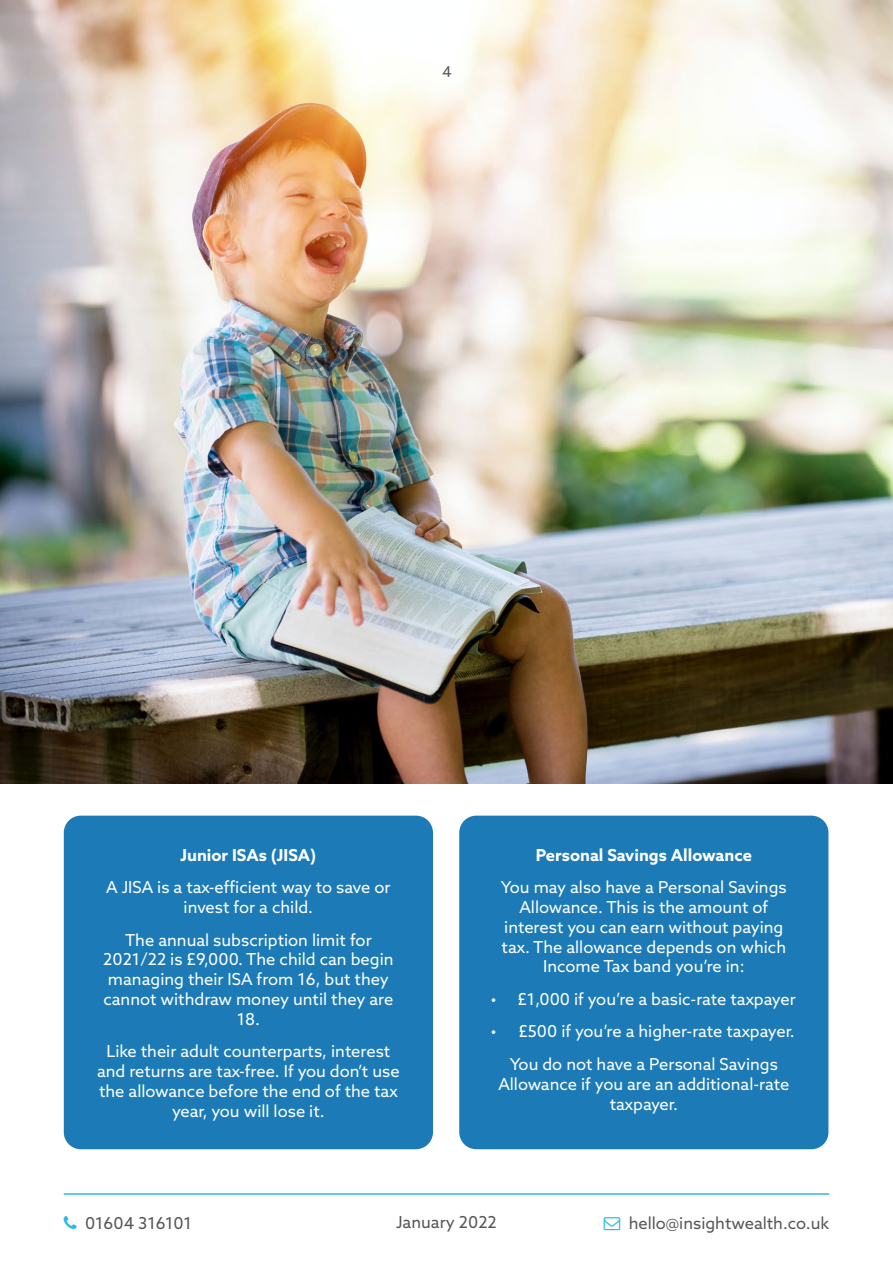
<style>
.page{position:relative;width:893px;height:1263px;background:#fff}
.page>*{position:absolute;margin:0;border:0;box-sizing:border-box;transform-origin:0 0}
.t1{font:16.5px/19.8px "Azo Sans";color:#fff;text-align:center}
.t2{font:16.5px "Azo Sans";color:#575756}
.t3{font:700 16.5px "Azo Sans";color:#fff}
.t4{font:15px "Azo Sans";color:#575756}
</style>
<div class="page">
<img style="left:0;top:0;width:893px;height:784px">
<hr style="left:64px;top:1193px;width:765px;height:2px;background:#2bb7e9">
<div style="left:64px;top:816px;width:369px;height:333px;background:#1c7bb7;border-radius:17px"></div>
<div style="left:459px;top:816px;width:369px;height:333px;background:#1c7bb7;border-radius:17px"></div>
<p class="t4" style="left:442px;top:61px;width:11px">4</p>
<p class="t3" style="left:180px;top:844px;width:137px">Junior ISAs (JISA)</p>
<p class="t1" style="left:106px;top:877px;width:286px">A JISA is a tax-efficient way to save or invest for a child.</p>
<p class="t1" style="left:103px;top:929px;width:292px">The annual subscription limit for<br>2021/22 is £9,000. The child can begin managing their ISA from 16, but they cannot withdraw money until they are<br>18.</p>
<p class="t1" style="left:97px;top:1041px;width:304px">Like their adult counterparts, interest and returns are tax-free. If you don’t use the allowance before the end of the tax year, you will lose it.</p>
<p class="t3" style="left:536px;top:844px;width:218px">Personal Savings Allowance</p>
<p class="t1" style="left:501px;top:877px;width:287px">You may also have a Personal Savings Allowance. This is the amount of interest you can earn without paying tax. The allowance depends on which Income Tax band you’re in:</p>
<p class="t1" style="left:491px;top:989px;width:307px">• £1,000 if you’re a basic-rate taxpayer</p>
<p class="t1" style="left:491px;top:1015px;width:306px;line-height:32.5px">• £500 if you’re a higher-rate taxpayer.<br>You do not have a Personal Savings</p>
<p class="t1" style="left:498px;top:1074px;width:292px">Allowance if you are an additional-rate taxpayer.</p>
<p class="t2" style="left:85px;top:1212px;width:109px">01604 316101</p>
<p class="t2" style="left:396px;top:1211px;width:102px">January 2022</p>
<p class="t2" style="left:629px;top:1212px;width:202px">hello@insightwealth.co.uk</p>
</div>
